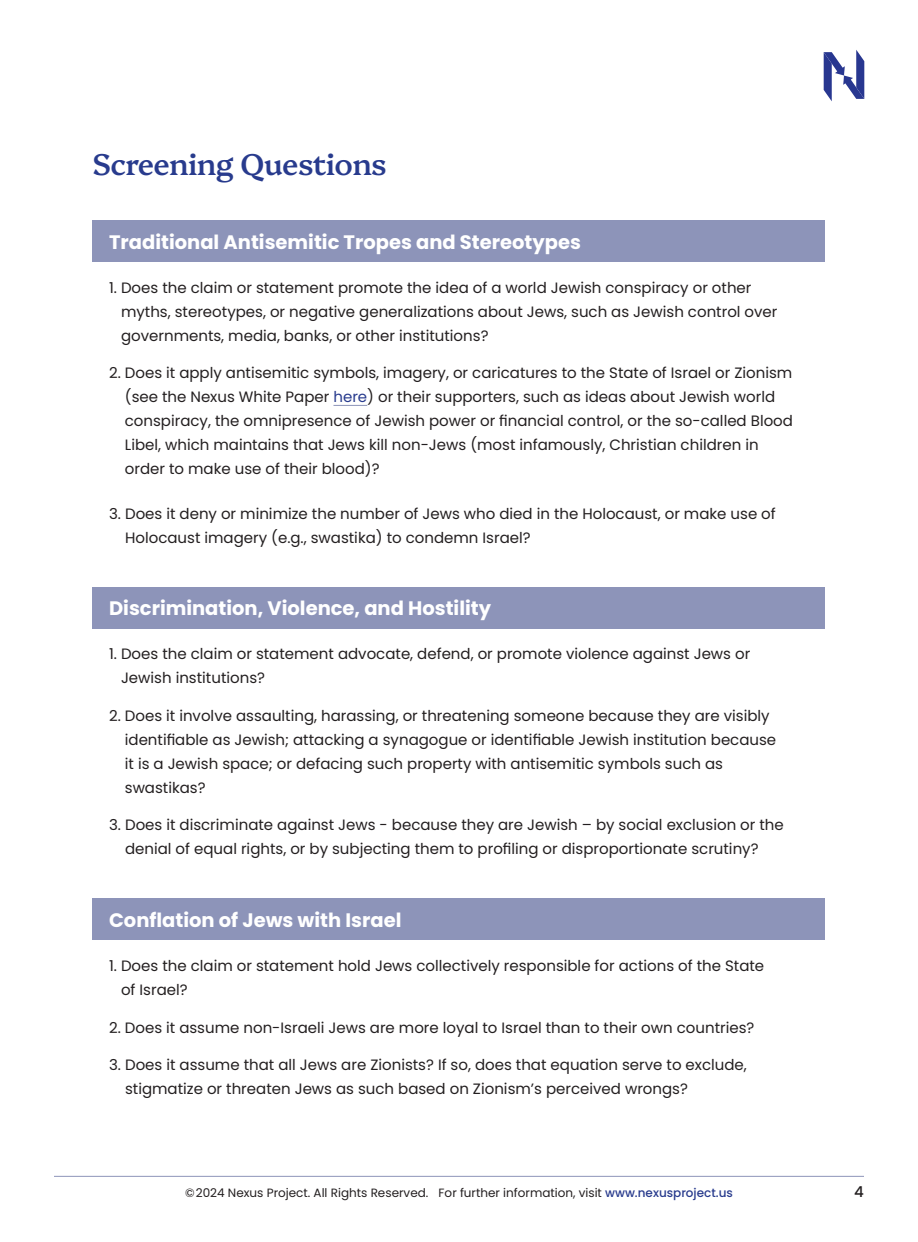
<style>
.page{position:relative;width:918px;height:1242px;background:#fff}
.page>*{position:absolute;margin:0;border:0;box-sizing:border-box;transform-origin:0 0}
.t1{font:500 30px "Platypi";letter-spacing:-.02em;color:#283b8d}
.t2{font:700 19.5px "Poppins";color:#fff}
.t3{font:15px/24px "Poppins";color:#231f20}
.t4{font:500 15px "Poppins";color:#231f20}
.t5{font:12px "Poppins";color:#231f20}
.s1{color:#283b8d}
.s2{font-weight:500;color:#283b8d}
</style>
<div class="page">
<hr style="left:54px;top:1176px;width:810px;height:1px;background:#8d94b9">
<svg style="left:824px;top:50px;width:40px;height:51px"></svg>
<div style="left:93px;top:221px;width:732px;height:41px;background:#8d94b9"></div>
<div style="left:93px;top:587px;width:732px;height:41px;background:#8d94b9"></div>
<div style="left:93px;top:899px;width:732px;height:41px;background:#8d94b9"></div>
<hr style="left:333px;top:405px;width:34px;height:1px;background:#8d94b9">
<h1 class="t1" style="left:93px;top:152px;width:296px">Screening Questions</h1>
<h2 class="t2" style="left:109px;top:233px;width:473px">Traditional Antisemitic Tropes and Stereotypes</h2>
<p class="t3" style="left:121px;top:276px;width:658px;text-indent:-12px">1. Does the claim or statement promote the idea of a world Jewish conspiracy or other myths, stereotypes, or negative generalizations about Jews, such as Jewish control over governments, media, banks, or other institutions?</p>
<p class="t3" style="left:125px;top:361px;width:670px;text-indent:-16px">2. Does it apply antisemitic symbols, imagery, or caricatures to the State of Israel or Zionism (see the Nexus White Paper <span class="s1">here</span>) or their supporters, such as ideas about Jewish world conspiracy, the omnipresence of Jewish power or financial control, or the so-called Blood Libel, which maintains that Jews kill non-Jews (most infamously, Christian children in order to make use of their blood)?</p>
<p class="t3" style="left:125px;top:502px;width:652px;text-indent:-16px">3. Does it deny or minimize the number of Jews who died in the Holocaust, or make use of<br>Holocaust imagery (e.g., swastika) to condemn Israel?</p>
<h2 class="t2" style="left:109px;top:600px;width:384px">Discrimination, Violence, and Hostility</h2>
<p class="t3" style="left:121px;top:642px;width:631px;text-indent:-12px">1. Does the claim or statement advocate, defend, or promote violence against Jews or<br>Jewish institutions?</p>
<p class="t3" style="left:125px;top:704px;width:653px;text-indent:-16px">2. Does it involve assaulting, harassing, or threatening someone because they are visibly identifiable as Jewish; attacking a synagogue or identifiable Jewish institution because it is a Jewish space; or defacing such property with antisemitic symbols such as swastikas?</p>
<p class="t3" style="left:125px;top:813px;width:660px;text-indent:-16px">3. Does it discriminate against Jews - because they are Jewish – by social exclusion or the denial of equal rights, or by subjecting them to profiling or disproportionate scrutiny?</p>
<h2 class="t2" style="left:109px;top:909px;width:294px">Conflation of Jews with Israel</h2>
<p class="t3" style="left:121px;top:954px;width:645px;text-indent:-12px">1. Does the claim or statement hold Jews collectively responsible for actions of the State of Israel?</p>
<p class="t3" style="left:109px;top:1016px;width:647px">2. Does it assume non-Israeli Jews are more loyal to Israel than to their own countries?</p>
<p class="t3" style="left:125px;top:1053px;width:623px;text-indent:-16px">3. Does it assume that all Jews are Zionists? If so, does that equation serve to exclude, stigmatize or threaten Jews as such based on Zionism’s perceived wrongs?</p>
<p class="t5" style="left:185px;top:1188px;width:549px">© 2024 Nexus Project. All Rights Reserved. For further information, visit <span class="s2">www.nexusproject.us</span></p>
<p class="t4" style="left:854px;top:1185px;width:11px">4</p>
</div>
